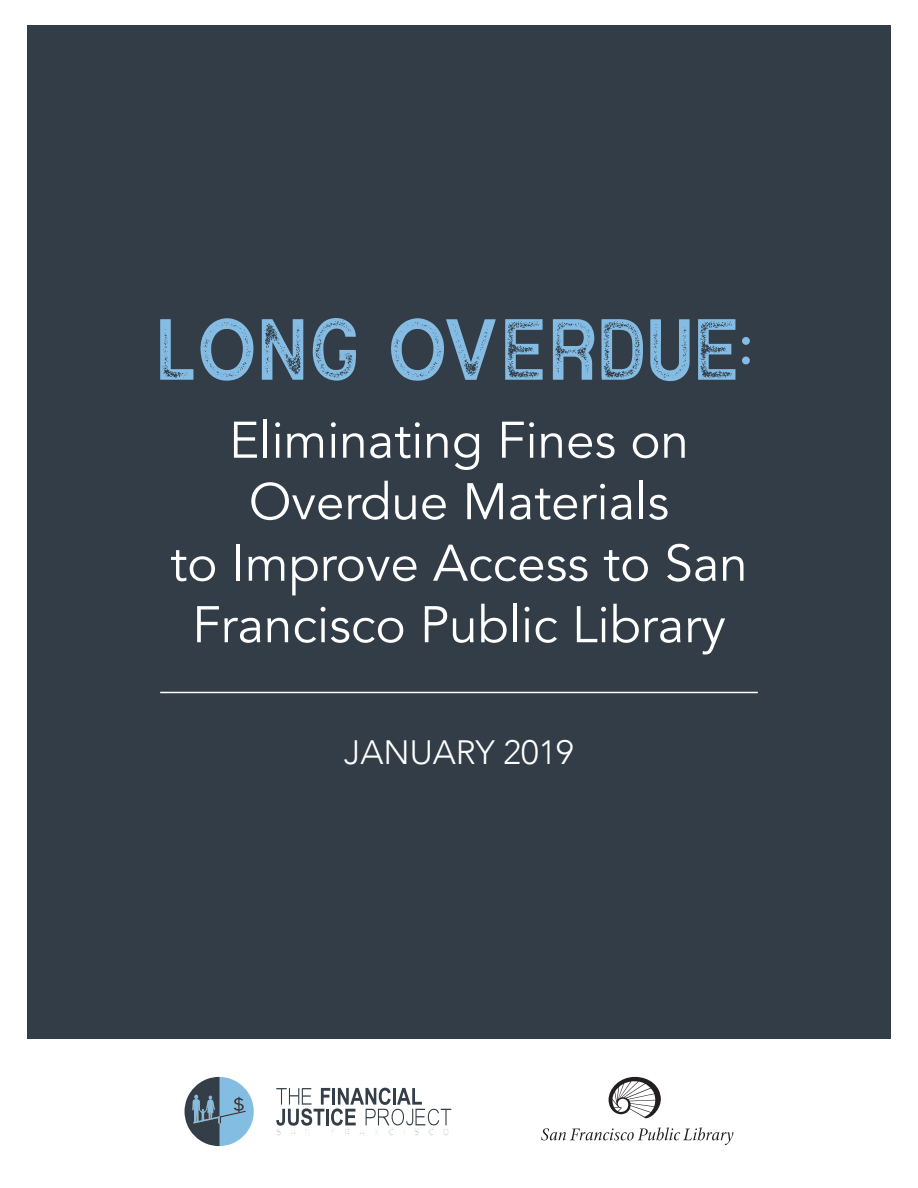
<style>
.page{position:relative;width:918px;height:1188px;background:#fff}
.page>*{position:absolute;margin:0;border:0;box-sizing:border-box;transform-origin:0 0}
.Body{font:105px "Contender";letter-spacing:.025em;color:#85bce3}
.Body-2{font:51px/61.5px "Avenir";color:#fff;text-align:center}
.Body-3{font:300 33.75px "Avenir";color:#fff}
</style>
<div class="page">
<div style="left:27px;top:26px;width:864px;height:1013px;background:#323d47"></div>
<svg style="left:541px;top:1077px;width:192px;height:68px"></svg>
<svg style="left:276px;top:1088px;width:175px;height:48px"></svg>
<svg style="left:185px;top:1077px;width:69px;height:69px"></svg>
<hr style="left:160px;top:692px;width:598px;height:1px;background:#fff">
<p class="Body" style="left:160px;top:306px;width:599px">LONG OVERDUE:</p>
<p class="Body-2" style="left:229px;top:410px;width:461px">Eliminating Fines on<br>Overdue Materials</p>
<p class="Body-2" style="left:170px;top:533px;width:579px">to Improve Access to San<br>Francisco Public Library</p>
<p class="Body-3" style="left:344px;top:732px;width:231px">JANUARY 2019</p>
</div>
